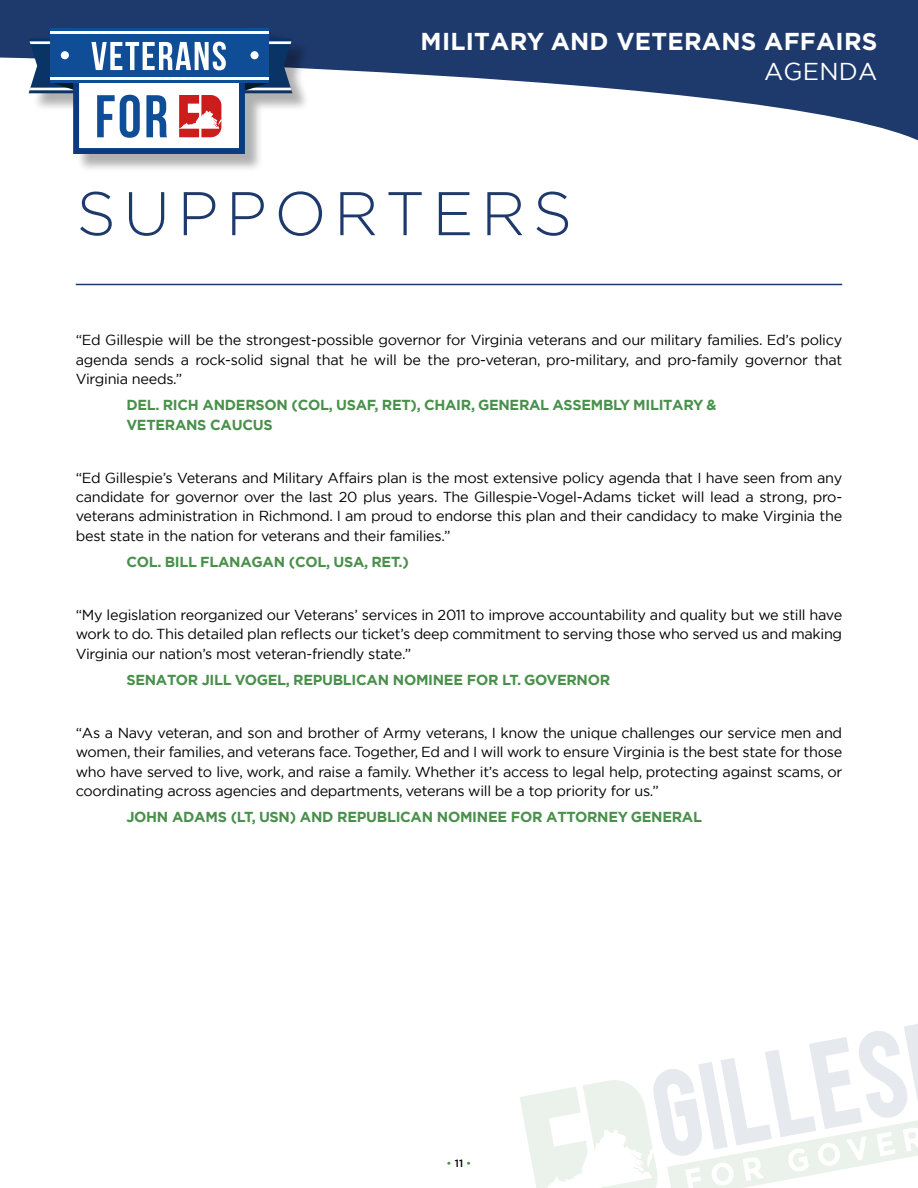
<style>
.page{position:relative;width:918px;height:1188px;background:#fff}
.page>*{position:absolute;margin:0;border:0;box-sizing:border-box;transform-origin:0 0}
.t1{font:300 61.5px "Gotham";letter-spacing:.12em;color:#1e396b}
.t2{font:700 24.3px "Gotham";letter-spacing:.01em;color:#fff}
.t3{font:24.3px "Gotham";letter-spacing:.01em;color:#fff}
.t4{font:14.4px/19.2px "Gotham";letter-spacing:-.02em;color:#000;text-align:justify}
.t5{font:700 14.4px/19.4px "Gotham";letter-spacing:-.02em;color:#49904b}
.t6{font:500 10.5px "Gotham";color:#49904b}
.s1{color:#000}
</style>
<div class="page">
<svg style="left:520px;top:1024px;width:398px;height:164px"></svg>
<hr style="left:76px;top:284px;width:766px;height:1px;background:#1e396b">
<svg style="left:0;top:0;width:918px;height:141px;fill:#1e396b"></svg>
<div style="left:32px;top:30px;width:278px;height:143px;background:#000;opacity:.31"></div>
<svg style="left:29px;top:38px;width:44px;height:55px"></svg>
<svg style="left:245px;top:38px;width:47px;height:55px;background:#304f76"></svg>
<div style="left:73px;top:28px;width:172px;height:126px;background:#fff;border:6px solid #0a3b80"></div>
<svg style="left:97px;top:95px;width:43px;height:43px"></svg>
<svg style="left:146px;top:95px;width:21px;height:42px"></svg>
<div style="left:50px;top:28px;width:219px;height:55px;background:#0f4d96"></div>
<hr style="left:50px;top:31px;width:219px;height:2px;background:#fff">
<hr style="left:50px;top:77px;width:219px;height:3px;background:#fff">
<div style="left:250px;top:51px;width:9px;height:8px;background:#fff;border-radius:50%"></div>
<div style="left:61px;top:51px;width:8px;height:8px;background:#fff;border-radius:50%"></div>
<svg style="left:91px;top:42px;width:135px;height:28px"></svg>
<svg style="left:179px;top:95px;width:42px;height:42px"></svg>
<h2 class="t2" style="left:421px;top:25px;width:458px">MILITARY AND VETERANS AFFAIRS</h2>
<h2 class="t3" style="left:764px;top:56px;width:115px">AGENDA</h2>
<h1 class="t1" style="left:76px;top:175px;width:497px">SUPPORTERS</h1>
<p class="t4" style="left:76px;top:330px;width:768px">“Ed Gillespie will be the strongest-possible governor for Virginia veterans and our military families. Ed’s policy agenda sends a rock-solid signal that he will be the pro-veteran, pro-military, and pro-family governor that Virginia needs.”</p>
<p class="t5" style="left:126px;top:396px;width:592px">DEL. RICH ANDERSON (COL, USAF, RET), CHAIR, GENERAL ASSEMBLY MILITARY &amp;<br>VETERANS CAUCUS</p>
<p class="t4" style="left:76px;top:468px;width:768px">“Ed Gillespie’s Veterans and Military Affairs plan is the most extensive policy agenda that I have seen from any candidate for governor over the last 20 plus years. The Gillespie-Vogel-Adams ticket will lead a strong, pro&shy;veterans administration in Richmond. I am proud to endorse this plan and their candidacy to make Virginia the best state in the nation for veterans and their families.”</p>
<p class="t5" style="left:126px;top:552px;width:284px">COL. BILL FLANAGAN (COL, USA, RET.)</p>
<p class="t4" style="left:76px;top:605px;width:768px">“My legislation reorganized our Veterans’ services in 2011 to improve accountability and quality but we still have work to do. This detailed plan reflects our ticket’s deep commitment to serving those who served us and making Virginia our nation’s most veteran-friendly state.”</p>
<p class="t5" style="left:126px;top:670px;width:485px">SENATOR JILL VOGEL, REPUBLICAN NOMINEE FOR LT. GOVERNOR</p>
<p class="t4" style="left:76px;top:723px;width:768px">“As a Navy veteran, and son and brother of Army veterans, I know the unique challenges our service men and women, their families, and veterans face. Together, Ed and I will work to ensure Virginia is the best state for those who have served to live, work, and raise a family. Whether it’s access to legal help, protecting against scams, or coordinating across agencies and departments, veterans will be a top priority for us.”</p>
<p class="t5" style="left:126px;top:808px;width:577px">JOHN ADAMS (LT, USN) AND REPUBLICAN NOMINEE FOR ATTORNEY GENERAL</p>
<p class="t6" style="left:447px;top:1156px;width:26px">• <span class="s1">11</span> •</p>
</div>
